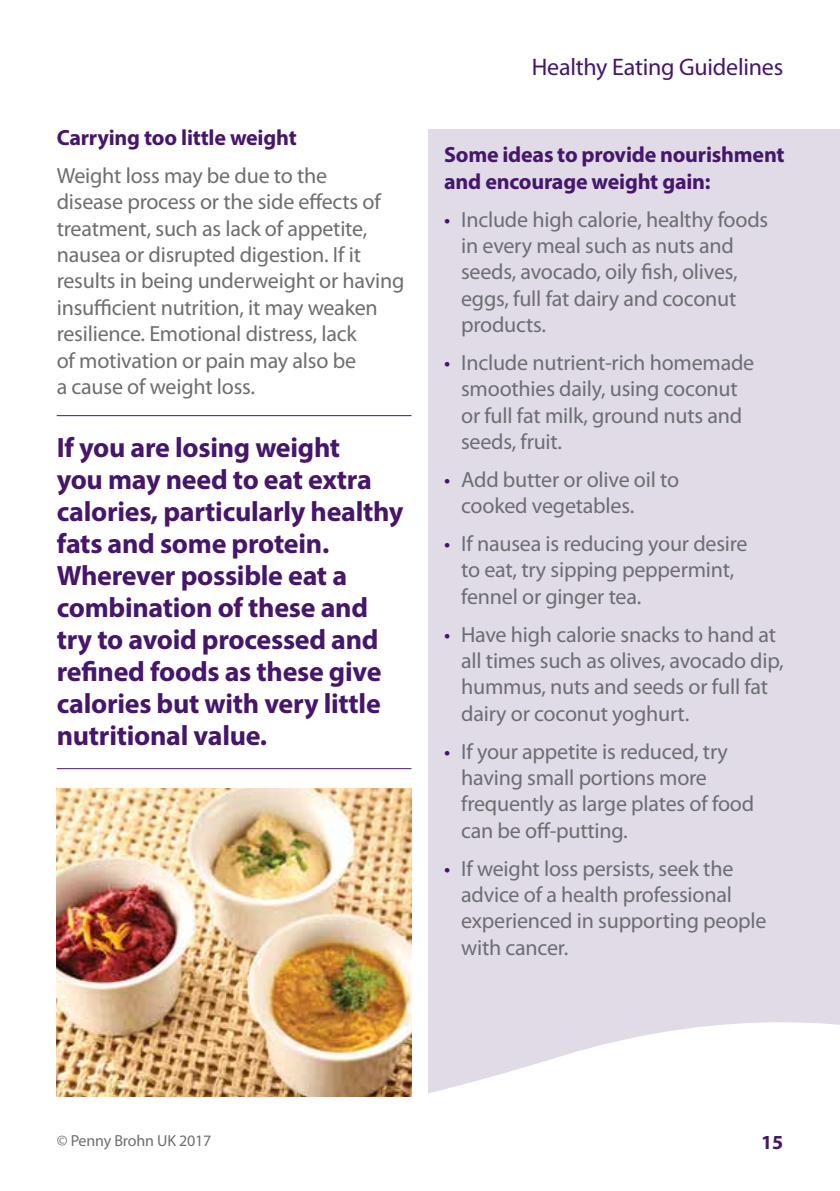
<style>
.page{position:relative;width:840px;height:1191px;background:#fff}
.page>*{position:absolute;margin:0;border:0;box-sizing:border-box;transform-origin:0 0}
.t1{font:700 28px/32px "Myriad Pro";letter-spacing:-.01em;color:#46166b}
.t2{font:24px "Myriad Pro";letter-spacing:-.01em;color:#46166b}
.t3{font:22px/26.4px "Myriad Pro";letter-spacing:-.01em;color:#6d6e71}
.t4{font:700 22px/26.4px "Myriad Pro";letter-spacing:-.01em;color:#46166b}
.t5{font:700 20px "Myriad Pro";color:#46166b}
.t6{font:16px "Myriad Pro";letter-spacing:-.01em;color:#6d6e71}
.s1{color:#46166b}
</style>
<div class="page">
<div style="left:428px;top:129px;width:411px;height:982px;background:#e0dbe7"></div>
<svg style="left:255px;top:1022px;width:584px;height:89px;fill:#fff"></svg>
<svg style="left:56px;top:1022px;width:79px;height:75px"></svg>
<hr style="left:57px;top:415px;width:354px;height:1px;background:#46166b">
<hr style="left:57px;top:768px;width:354px;height:1px;background:#46166b">
<img style="left:57px;top:788px;width:354px;height:308px">
<p class="t4" style="left:57px;top:124px;width:241px">Carrying too little weight</p>
<p class="t3" style="left:57px;top:163px;width:349px">Weight loss may be due to the<br>disease process or the side effects of treatment, such as lack of appetite, nausea or disrupted digestion. If it results in being underweight or having insufficient nutrition, it may weaken resilience. Emotional distress, lack<br>of motivation or pain may also be<br>a cause of weight loss.</p>
<p class="t1" style="left:57px;top:431px;width:348px">If you are losing weight<br>you may need to eat extra calories, particularly healthy fats and some protein.<br>Wherever possible eat a combination of these and try to avoid processed and refined foods as these give calories but with very little nutritional value.</p>
<p class="t2" style="left:531px;top:54px;width:253px">Healthy Eating Guidelines</p>
<p class="t4" style="left:444px;top:141px;width:342px">Some ideas to provide nourishment and encourage weight gain:</p>
<p class="t3" style="left:461px;top:206px;width:308px;text-indent:-17px"><span class="s1">•</span> Include high calorie, healthy foods in every meal such as nuts and seeds, avocado, oily fish, olives, eggs, full fat dairy and coconut products.</p>
<p class="t3" style="left:461px;top:350px;width:294px;text-indent:-17px"><span class="s1">•</span> Include nutrient-rich homemade smoothies daily, using coconut or full fat milk, ground nuts and seeds, fruit.</p>
<p class="t3" style="left:461px;top:467px;width:219px;text-indent:-17px"><span class="s1">•</span> Add butter or olive oil to cooked vegetables.</p>
<p class="t3" style="left:461px;top:531px;width:288px;text-indent:-17px"><span class="s1">•</span> If nausea is reducing your desire to eat, try sipping peppermint, fennel or ginger tea.</p>
<p class="t3" style="left:461px;top:621px;width:324px;text-indent:-17px"><span class="s1">•</span> Have high calorie snacks to hand at all times such as olives, avocado dip, hummus, nuts and seeds or full fat dairy or coconut yoghurt.</p>
<p class="t3" style="left:461px;top:738px;width:294px;text-indent:-17px"><span class="s1">•</span> If your appetite is reduced, try having small portions more frequently as large plates of food can be off-putting.</p>
<p class="t3" style="left:461px;top:855px;width:307px;text-indent:-17px"><span class="s1">•</span> If weight loss persists, seek the advice of a health professional experienced in supporting people with cancer.</p>
<p class="t6" style="left:57px;top:1132px;width:156px">© Penny Brohn UK 2017</p>
<p class="t5" style="left:760px;top:1129px;width:24px">15</p>
</div>
